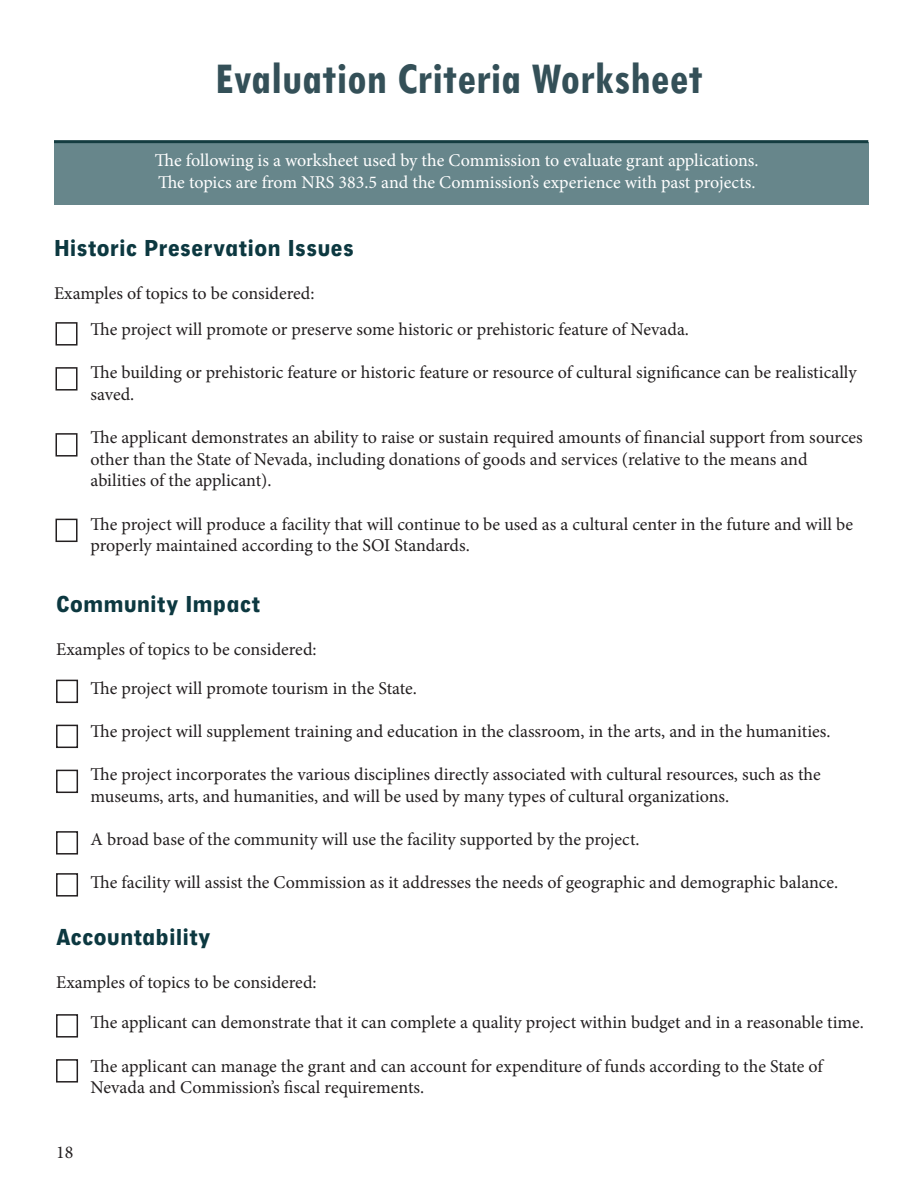
<style>
.page{position:relative;width:918px;height:1188px;background:#fff}
.page>*{position:absolute;margin:0;border:0;box-sizing:border-box;transform-origin:0 0}
.t1{font:700 condensed 46.5px "Tw Cen";color:#345058}
.t2{font:900 24px "Neuzeit Gro Con";color:#0c3840}
.t3{font:18px/21.6px "Minion Pro";color:#231f20}
.t4{font:18px "Minion Pro";color:#fff}
</style>
<div class="page">
<div style="left:54px;top:142px;width:814px;height:62px;background:#67868b"></div>
<hr style="left:54px;top:140px;width:814px;height:3px;background:#143c40">
<div style="left:56px;top:680px;width:22px;height:23px;border:2px solid #231f20"></div>
<div style="left:56px;top:725px;width:22px;height:23px;border:2px solid #231f20"></div>
<div style="left:56px;top:322px;width:22px;height:24px;border:2px solid #231f20"></div>
<div style="left:56px;top:367px;width:22px;height:24px;border:2px solid #231f20"></div>
<div style="left:56px;top:433px;width:22px;height:24px;border:2px solid #231f20"></div>
<div style="left:56px;top:519px;width:22px;height:23px;border:2px solid #231f20"></div>
<div style="left:56px;top:770px;width:22px;height:23px;border:2px solid #231f20"></div>
<div style="left:56px;top:831px;width:22px;height:24px;border:2px solid #231f20"></div>
<div style="left:56px;top:1014px;width:22px;height:24px;border:2px solid #231f20"></div>
<div style="left:56px;top:1059px;width:22px;height:24px;border:2px solid #231f20"></div>
<div style="left:56px;top:873px;width:22px;height:24px;border:2px solid #231f20"></div>
<p class="t1" style="left:215px;top:51px;width:489px">Evaluation Criteria Worksheet</p>
<p class="t4" style="left:155px;top:148px;width:605px">The following is a worksheet used by the Commission to evaluate grant applications.</p>
<p class="t4" style="left:158px;top:170px;width:599px">The topics are from NRS 383.5 and the Commission’s experience with past projects.</p>
<p class="t2" style="left:54px;top:235px;width:302px">Historic Preservation Issues</p>
<p class="t3" style="left:54px;top:283px;width:262px">Examples of topics to be considered:</p>
<p class="t3" style="left:91px;top:319px;width:600px">The project will promote or preserve some historic or prehistoric feature of Nevada.</p>
<p class="t3" style="left:91px;top:362px;width:768px">The building or prehistoric feature or historic feature or resource of cultural significance can be realistically saved.</p>
<p class="t3" style="left:91px;top:427px;width:774px">The applicant demonstrates an ability to raise or sustain required amounts of financial support from sources other than the State of Nevada, including donations of goods and services (relative to the means and abilities of the applicant).</p>
<p class="t3" style="left:91px;top:513px;width:764px">The project will produce a facility that will continue to be used as a cultural center in the future and will be properly maintained according to the SOI Standards.</p>
<p class="t2" style="left:56px;top:591px;width:206px">Community Impact</p>
<p class="t3" style="left:56px;top:639px;width:262px">Examples of topics to be considered:</p>
<p class="t3" style="left:91px;top:677px;width:328px">The project will promote tourism in the State.</p>
<p class="t3" style="left:91px;top:721px;width:741px">The project will supplement training and education in the classroom, in the arts, and in the humanities.</p>
<p class="t3" style="left:91px;top:764px;width:732px">The project incorporates the various disciplines directly associated with cultural resources, such as the museums, arts, and humanities, and will be used by many types of cultural organizations.</p>
<p class="t3" style="left:91px;top:829px;width:551px">A broad base of the community will use the facility supported by the project.</p>
<p class="t3" style="left:91px;top:872px;width:749px">The facility will assist the Commission as it addresses the needs of geographic and demographic balance.</p>
<p class="t2" style="left:56px;top:924px;width:156px">Accountability</p>
<p class="t3" style="left:56px;top:972px;width:262px">Examples of topics to be considered:</p>
<p class="t3" style="left:91px;top:1012px;width:775px">The applicant can demonstrate that it can complete a quality project within budget and in a reasonable time.</p>
<p class="t3" style="left:91px;top:1055px;width:734px">The applicant can manage the grant and can account for expenditure of funds according to the State of<br>Nevada and Commission’s fiscal requirements.</p>
<p class="t3" style="left:56px;top:1141px;width:19px">18</p>
</div>
